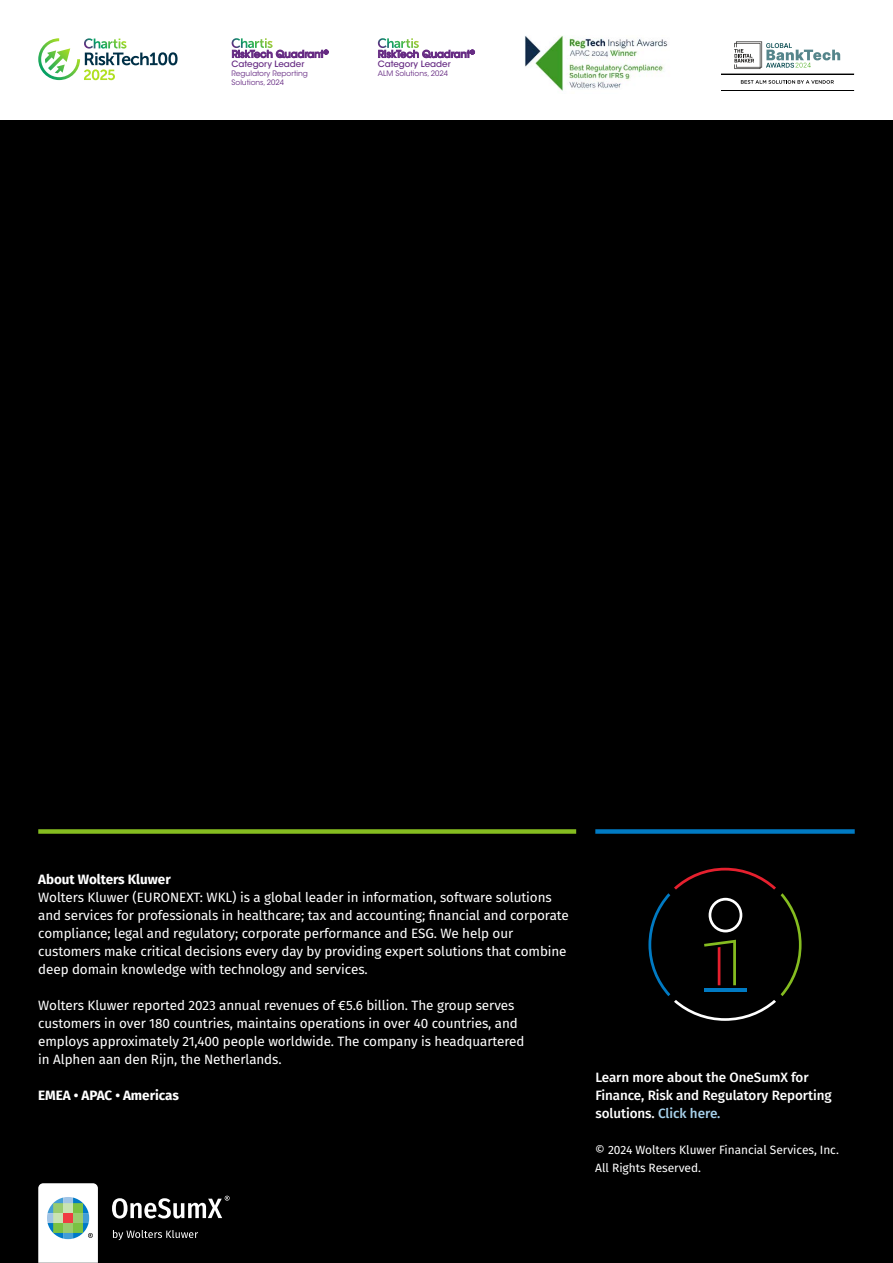
<style>
.page{position:relative;width:893px;height:1263px;background:#fff}
.page>*{position:absolute;margin:0;border:0;box-sizing:border-box;transform-origin:0 0}
.t1{font:13.5px/18px "Fira Sans";letter-spacing:-.005em;color:#fff}
.t2{font:500 13.5px/18px "Fira Sans";letter-spacing:-.005em;color:#fff}
.t3{font:700 13.5px "Fira Sans";letter-spacing:-.005em;color:#fff}
.t4{font:12px/18px "Fira Sans";letter-spacing:-.005em;color:#fff}
.t5{font:500 9.9px "ITC Avant Garde Std";color:#662b83}
.t6{font:500 8.7px "ITC Avant Garde Std";color:#662b83}
.t7{font:7.5px/9px "ITC Avant Garde Std";color:#662b83}
.s1{color:#a6d0ea}
</style>
<div class="page">
<img style="left:524px;top:35px;width:144px;height:56px">
<svg style="left:741px;top:80px;width:93px;height:4px"></svg>
<hr style="left:721px;top:74px;width:133px;height:1px;background:#000">
<hr style="left:721px;top:90px;width:133px;height:1px;background:#000">
<svg style="left:734px;top:41px;width:106px;height:28px"></svg>
<svg style="left:378px;top:38px;width:41px;height:10px"></svg>
<svg style="left:232px;top:38px;width:41px;height:10px"></svg>
<div style="left:0;top:120px;width:893px;height:1143px;background:#000"></div>
<div style="left:38px;top:829px;width:538px;height:5px;background:#85bc20"></div>
<div style="left:595px;top:829px;width:260px;height:5px;background:#007ac3"></div>
<svg style="left:38px;top:38px;width:140px;height:42px"></svg>
<svg style="left:648px;top:868px;width:153px;height:153px"></svg>
<hr style="left:704px;top:988px;width:43px;height:4px;background:#007ac3">
<svg style="left:113px;top:1230px;width:85px;height:10px"></svg>
<svg style="left:38px;top:1183px;width:60px;height:80px;background:#d5e3da"></svg>
<svg style="left:112px;top:1196px;width:118px;height:22px"></svg>
<p class="t5" style="left:232px;top:48px;width:98px">RiskTech Quadrant<sup>®</sup></p>
<p class="t6" style="left:232px;top:58px;width:74px">Category Leader</p>
<p class="t7" style="left:232px;top:69px;width:78px">Regulatory Reporting<br>Solutions, 2024</p>
<p class="t5" style="left:378px;top:48px;width:98px">RiskTech Quadrant<sup>®</sup></p>
<p class="t6" style="left:378px;top:58px;width:74px">Category Leader</p>
<p class="t7" style="left:378px;top:69px;width:72px">ALM Solutions, 2024</p>
<p class="t3" style="left:38px;top:868px;width:134px">About Wolters Kluwer</p>
<p class="t1" style="left:38px;top:888px;width:532px">Wolters Kluwer (EURONEXT: WKL) is a global leader in information, software solutions and services for professionals in healthcare; tax and accounting; financial and corporate compliance; legal and regulatory; corporate performance and ESG. We help our customers make critical decisions every day by providing expert solutions that combine deep domain knowledge with technology and services.</p>
<p class="t1" style="left:38px;top:996px;width:488px">Wolters Kluwer reported 2023 annual revenues of €5.6 billion. The group serves customers in over 180 countries, maintains operations in over 40 countries, and employs approximately 21,400 people worldwide. The company is headquartered in Alphen aan den Rijn, the Netherlands.</p>
<p class="t3" style="left:38px;top:1084px;width:142px">EMEA • APAC • Americas</p>
<p class="t2" style="left:595px;top:1068px;width:238px">Learn more about the OneSumX for<br>Finance, Risk and Regulatory Reporting solutions. <span class="s1">Click here.</span></p>
<p class="t4" style="left:595px;top:1141px;width:245px">© 2024 Wolters Kluwer Financial Services, Inc.<br>All Rights Reserved.</p>
</div>
